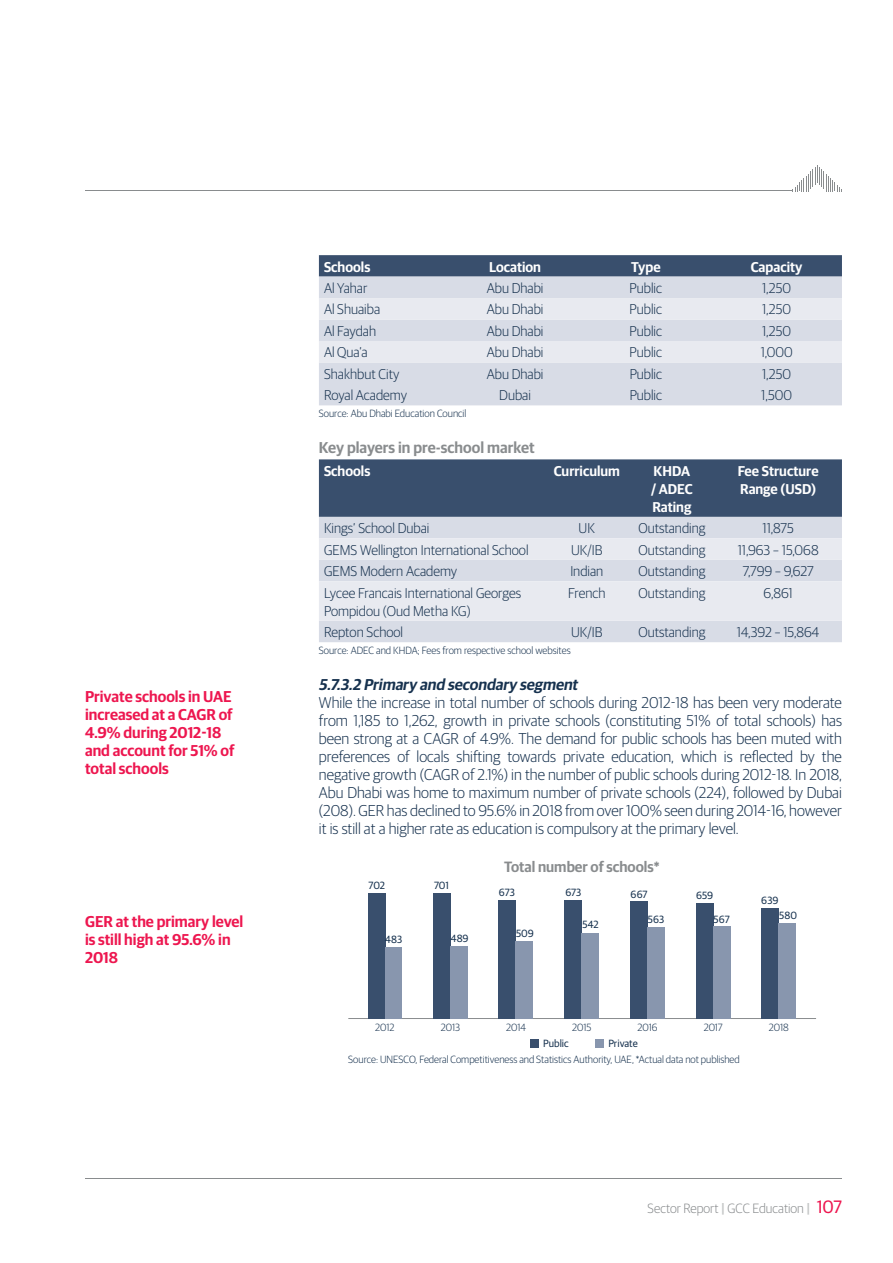
<style>
.page{position:relative;width:893px;height:1263px;background:#fff}
.page>*{position:absolute;margin:0;border:0;box-sizing:border-box;transform-origin:0 0}
.t1{font:300 15.75px/18px "Guardian Sans";color:#16314e;text-align:justify}
.t2{font:600 15.75px/18px "Guardian Sans";color:#ed164f}
.t3{font:italic 600 15.75px "Guardian Sans";color:#16314e}
.t4{font:600 15.75px "Guardian Sans";color:#898c8e}
.t5{font:600 15px "Guardian Sans";color:#898c8e}
.t6{font:300 14.25px/18px "Guardian Sans";color:#16314e}
.t7{font:600 14.25px/18px "Guardian Sans";color:#fff}
.t8{font:300 13.5px "Guardian Sans";color:#898c8e}
.t9{font:300 10.5px "Guardian Sans";color:#16314e}
.t10{font:10.5px "Guardian Sans";color:#16314e}
.s1{font-weight:600;color:#c4c6c6}
.s2{font-weight:400;font-size:18px;color:#ed164f}
</style>
<div class="page">
<hr style="left:85px;top:191px;width:708px;height:1px;background:#898c8e">
<svg style="left:792px;top:165px;width:50px;height:26px"></svg>
<hr style="left:85px;top:1178px;width:757px;height:1px;background:#898c8e">
<svg style="left:319px;top:255px;width:523px;height:22px;background:#3f5471"></svg>
<div style="left:319px;top:277px;width:523px;height:128px;background:#d8dce6"></div>
<svg style="left:319px;top:298px;width:523px;height:64px;background:#e2e5ec"></svg>
<div style="left:319px;top:459px;width:523px;height:58px;background:#394f6d"></div>
<div style="left:319px;top:517px;width:523px;height:125px;background:#d8dce6"></div>
<svg style="left:319px;top:538px;width:523px;height:83px;background:#e4e6ed"></svg>
<div style="left:531px;top:1039px;width:8px;height:9px;background:#394f6d"></div>
<div style="left:595px;top:1039px;width:9px;height:9px;background:#8896ae"></div>
<hr style="left:348px;top:1018px;width:468px;height:1px;background:#898c8e">
<div style="left:433px;top:893px;width:17px;height:125px;background:#394f6d"></div>
<div style="left:450px;top:946px;width:18px;height:72px;background:#8896ae"></div>
<div style="left:498px;top:900px;width:17px;height:118px;background:#394f6d"></div>
<div style="left:515px;top:941px;width:17px;height:77px;background:#8896ae"></div>
<div style="left:631px;top:901px;width:17px;height:117px;background:#394f6d"></div>
<div style="left:648px;top:927px;width:17px;height:91px;background:#8896ae"></div>
<div style="left:696px;top:903px;width:17px;height:115px;background:#394f6d"></div>
<div style="left:713px;top:926px;width:17px;height:92px;background:#8896ae"></div>
<div style="left:761px;top:908px;width:17px;height:110px;background:#394f6d"></div>
<div style="left:778px;top:923px;width:17px;height:95px;background:#8896ae"></div>
<div style="left:565px;top:900px;width:17px;height:118px;background:#394f6d"></div>
<div style="left:582px;top:933px;width:17px;height:85px;background:#8896ae"></div>
<div style="left:368px;top:892px;width:17px;height:126px;background:#394f6d"></div>
<div style="left:385px;top:947px;width:17px;height:71px;background:#8896ae"></div>
<p class="t2" style="left:85px;top:689px;width:151px">Private schools in UAE increased at a CAGR of<br>4.9% during 2012-18 and account for 51% of total schools</p>
<p class="t2" style="left:85px;top:913px;width:160px">GER at the primary level is still high at 95.6% in<br>2018</p>
<p class="t7" style="left:324px;top:259px;width:48px">Schools</p>
<p class="t7" style="left:489px;top:259px;width:53px">Location</p>
<p class="t7" style="left:631px;top:259px;width:31px">Type</p>
<p class="t7" style="left:751px;top:259px;width:53px">Capacity</p>
<p class="t6" style="left:324px;top:280px;width:45px">Al Yahar</p>
<p class="t6" style="left:487px;top:280px;width:58px">Abu Dhabi</p>
<p class="t6" style="left:630px;top:280px;width:34px">Public</p>
<p class="t6" style="left:762px;top:280px;width:30px">1,250</p>
<p class="t6" style="left:324px;top:302px;width:58px">Al Shuaiba</p>
<p class="t6" style="left:487px;top:302px;width:58px">Abu Dhabi</p>
<p class="t6" style="left:630px;top:302px;width:34px">Public</p>
<p class="t6" style="left:762px;top:302px;width:30px">1,250</p>
<p class="t6" style="left:324px;top:323px;width:54px">Al Faydah</p>
<p class="t6" style="left:487px;top:323px;width:58px">Abu Dhabi</p>
<p class="t6" style="left:630px;top:323px;width:34px">Public</p>
<p class="t6" style="left:762px;top:323px;width:30px">1,250</p>
<p class="t6" style="left:324px;top:344px;width:45px">Al Qua’a</p>
<p class="t6" style="left:487px;top:344px;width:58px">Abu Dhabi</p>
<p class="t6" style="left:630px;top:344px;width:34px">Public</p>
<p class="t6" style="left:761px;top:344px;width:33px">1,000</p>
<p class="t6" style="left:324px;top:366px;width:77px">Shakhbut City</p>
<p class="t6" style="left:487px;top:366px;width:58px">Abu Dhabi</p>
<p class="t6" style="left:630px;top:366px;width:34px">Public</p>
<p class="t6" style="left:762px;top:366px;width:30px">1,250</p>
<p class="t6" style="left:324px;top:387px;width:84px">Royal Academy</p>
<p class="t6" style="left:499px;top:387px;width:33px">Dubai</p>
<p class="t6" style="left:630px;top:387px;width:34px">Public</p>
<p class="t6" style="left:761px;top:387px;width:32px">1,500</p>
<p class="t9" style="left:319px;top:410px;width:149px">Source: Abu Dhabi Education Council</p>
<p class="t4" style="left:319px;top:442px;width:217px">Key players in pre-school market</p>
<p class="t7" style="left:324px;top:463px;width:48px">Schools</p>
<p class="t7" style="left:554px;top:463px;width:68px">Curriculum</p>
<p class="t7" style="left:651px;top:463px;width:43px">KHDA / ADEC<br>Rating</p>
<p class="t7" style="left:738px;top:463px;width:82px">Fee Structure<br>Range (USD)</p>
<p class="t6" style="left:324px;top:520px;width:107px">Kings’ School Dubai</p>
<p class="t6" style="left:579px;top:520px;width:18px">UK</p>
<p class="t6" style="left:638px;top:520px;width:68px">Outstanding</p>
<p class="t6" style="left:762px;top:520px;width:33px">11,875</p>
<p class="t6" style="left:324px;top:542px;width:206px">GEMS Wellington International School</p>
<p class="t6" style="left:571px;top:542px;width:33px">UK/IB</p>
<p class="t6" style="left:638px;top:542px;width:68px">Outstanding</p>
<p class="t6" style="left:738px;top:542px;width:83px">11,963 – 15,068</p>
<p class="t6" style="left:324px;top:563px;width:135px">GEMS Modern Academy</p>
<p class="t6" style="left:570px;top:563px;width:34px">Indian</p>
<p class="t6" style="left:638px;top:563px;width:68px">Outstanding</p>
<p class="t6" style="left:743px;top:563px;width:72px">7,799 – 9,627</p>
<p class="t6" style="left:324px;top:585px;width:199px">Lycee Francais International Georges<br>Pompidou (Oud Metha KG)</p>
<p class="t6" style="left:568px;top:585px;width:39px">French</p>
<p class="t6" style="left:638px;top:585px;width:68px">Outstanding</p>
<p class="t6" style="left:764px;top:585px;width:31px">6,861</p>
<p class="t6" style="left:324px;top:624px;width:81px">Repton School</p>
<p class="t6" style="left:571px;top:624px;width:33px">UK/IB</p>
<p class="t6" style="left:638px;top:624px;width:68px">Outstanding</p>
<p class="t6" style="left:737px;top:624px;width:84px">14,392 – 15,864</p>
<p class="t9" style="left:319px;top:646px;width:253px">Source: ADEC and KHDA; Fees from respective school websites</p>
<p class="t3" style="left:319px;top:678px;width:263px">5.7.3.2 Primary and secondary segment</p>
<p class="t1" style="left:319px;top:695px;width:525px">While the increase in total number of schools during 2012-18 has been very moderate from 1,185 to 1,262, growth in private schools (constituting 51% of total schools) has been strong at a CAGR of 4.9%. The demand for public schools has been muted with preferences of locals shifting towards private education, which is reflected by the negative growth (CAGR of 2.1%) in the number of public schools during 2012-18. In 2018, Abu Dhabi was home to maximum number of private schools (224), followed by Dubai (208). GER has declined to 95.6% in 2018 from over 100% seen during 2014-16, however it is still at a higher rate as education is compulsory at the primary level.</p>
<p class="t10" style="left:368px;top:879px;width:18px">702</p>
<p class="t10" style="left:385px;top:933px;width:18px">483</p>
<p class="t10" style="left:434px;top:879px;width:16px">701</p>
<p class="t10" style="left:451px;top:932px;width:19px">489</p>
<p class="t5" style="left:504px;top:860px;width:157px">Total number of schools*</p>
<p class="t10" style="left:499px;top:886px;width:17px">673</p>
<p class="t10" style="left:516px;top:927px;width:19px">509</p>
<p class="t10" style="left:565px;top:886px;width:17px">673</p>
<p class="t10" style="left:582px;top:918px;width:18px">542</p>
<p class="t10" style="left:631px;top:888px;width:18px">667</p>
<p class="t10" style="left:648px;top:914px;width:18px">563</p>
<p class="t10" style="left:696px;top:889px;width:19px">659</p>
<p class="t10" style="left:714px;top:913px;width:17px">567</p>
<p class="t10" style="left:761px;top:894px;width:19px">639</p>
<p class="t10" style="left:779px;top:909px;width:19px">580</p>
<p class="t9" style="left:375px;top:1023px;width:21px">2012</p>
<p class="t9" style="left:441px;top:1023px;width:21px">2013</p>
<p class="t9" style="left:506px;top:1023px;width:21px">2014</p>
<p class="t9" style="left:572px;top:1023px;width:21px">2015</p>
<p class="t9" style="left:637px;top:1023px;width:22px">2016</p>
<p class="t9" style="left:704px;top:1023px;width:21px">2017</p>
<p class="t9" style="left:769px;top:1023px;width:22px">2018</p>
<p class="t10" style="left:543px;top:1037px;width:27px">Public</p>
<p class="t10" style="left:608px;top:1037px;width:31px">Private</p>
<p class="t9" style="left:348px;top:1055px;width:393px">Source: UNESCO, Federal Competitiveness and Statistics Authority, UAE, *Actual data not published</p>
<p class="t8" style="left:648px;top:1203px;width:196px">Sector Report <span class="s1">|</span> GCC Education <span class="s1">|</span> <span class="s2">107</span></p>
</div>
